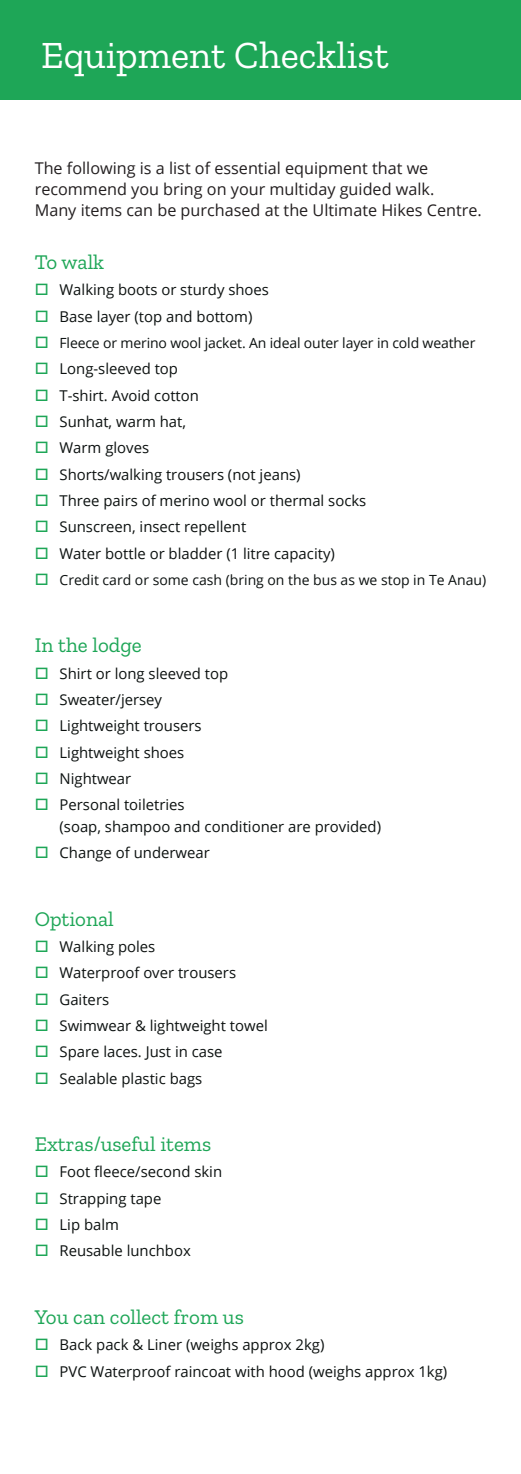
<style>
.page{position:relative;width:521px;height:1474px;background:#fff}
.page>*{position:absolute;margin:0;border:0;box-sizing:border-box;transform-origin:0 0}
.t1{font:38.5px "Zilla Slab";color:#fff}
.t2{font:21px "Zilla Slab";color:#1ea657}
.t3{font:16.1px/21.3px "Open Sans";color:#231f20}
.t4{font:14.88px/21.3px "Open Sans";color:#0c1110}
.t5{font:14px "Open Sans";letter-spacing:-.01em;color:#0c1110}
</style>
<div class="page">
<div style="left:0;top:0;width:521px;height:100px;background:#1ea657"></div>
<p class="t1" style="left:41px;top:34px;width:349px">Equipment Checklist</p>
<p class="t3" style="left:35px;top:157px;width:449px">The following is a list of essential equipment that we recommend you bring on your multiday guided walk.<br>Many items can be purchased at the Ultimate Hikes Centre.</p>
<p class="t2" style="left:35px;top:250px;width:71px">To walk</p>
<p class="t4" style="left:60px;top:279px;width:211px">Walking boots or sturdy shoes</p>
<p class="t4" style="left:60px;top:305px;width:194px">Base layer (top and bottom)</p>
<p class="t5" style="left:60px;top:333px;width:417px">Fleece or merino wool jacket. An ideal outer layer in cold weather</p>
<p class="t4" style="left:60px;top:358px;width:120px">Long-sleeved top</p>
<p class="t4" style="left:60px;top:384px;width:141px">T-shirt. Avoid cotton</p>
<p class="t4" style="left:60px;top:410px;width:128px">Sunhat, warm hat,</p>
<p class="t4" style="left:60px;top:437px;width:91px">Warm gloves</p>
<p class="t4" style="left:60px;top:463px;width:243px">Shorts/walking trousers (not jeans)</p>
<p class="t4" style="left:60px;top:489px;width:308px">Three pairs of merino wool or thermal socks</p>
<p class="t4" style="left:60px;top:516px;width:188px">Sunscreen, insect repellent</p>
<p class="t4" style="left:60px;top:542px;width:277px">Water bottle or bladder (1 litre capacity)</p>
<p class="t5" style="left:60px;top:570px;width:428px">Credit card or some cash (bring on the bus as we stop in Te Anau)</p>
<p class="t2" style="left:35px;top:634px;width:109px">In the lodge</p>
<p class="t4" style="left:60px;top:662px;width:170px">Shirt or long sleeved top</p>
<p class="t4" style="left:60px;top:688px;width:104px">Sweater/jersey</p>
<p class="t4" style="left:60px;top:715px;width:144px">Lightweight trousers</p>
<p class="t4" style="left:60px;top:741px;width:126px">Lightweight shoes</p>
<p class="t4" style="left:60px;top:767px;width:73px">Nightwear</p>
<p class="t4" style="left:60px;top:794px;width:323px">Personal toiletries<br>(soap, shampoo and conditioner are provided)</p>
<p class="t4" style="left:60px;top:841px;width:152px">Change of underwear</p>
<p class="t2" style="left:35px;top:907px;width:81px">Optional</p>
<p class="t4" style="left:60px;top:935px;width:97px">Walking poles</p>
<p class="t4" style="left:60px;top:961px;width:178px">Waterproof over trousers</p>
<p class="t4" style="left:60px;top:988px;width:51px">Gaiters</p>
<p class="t4" style="left:60px;top:1014px;width:210px">Swimwear &amp; lightweight towel</p>
<p class="t4" style="left:60px;top:1040px;width:165px">Spare laces. Just in case</p>
<p class="t4" style="left:60px;top:1067px;width:144px">Sealable plastic bags</p>
<p class="t2" style="left:35px;top:1132px;width:178px">Extras/useful items</p>
<p class="t4" style="left:60px;top:1160px;width:164px">Foot fleece/second skin</p>
<p class="t4" style="left:60px;top:1187px;width:103px">Strapping tape</p>
<p class="t4" style="left:60px;top:1213px;width:61px">Lip balm</p>
<p class="t4" style="left:60px;top:1239px;width:133px">Reusable lunchbox</p>
<p class="t2" style="left:35px;top:1305px;width:211px">You can collect from us</p>
<p class="t4" style="left:60px;top:1333px;width:266px">Back pack &amp; Liner (weighs approx 2kg)</p>
<p class="t4" style="left:60px;top:1359px;width:389px">PVC Waterproof raincoat with hood (weighs approx 1kg)</p>
</div>
